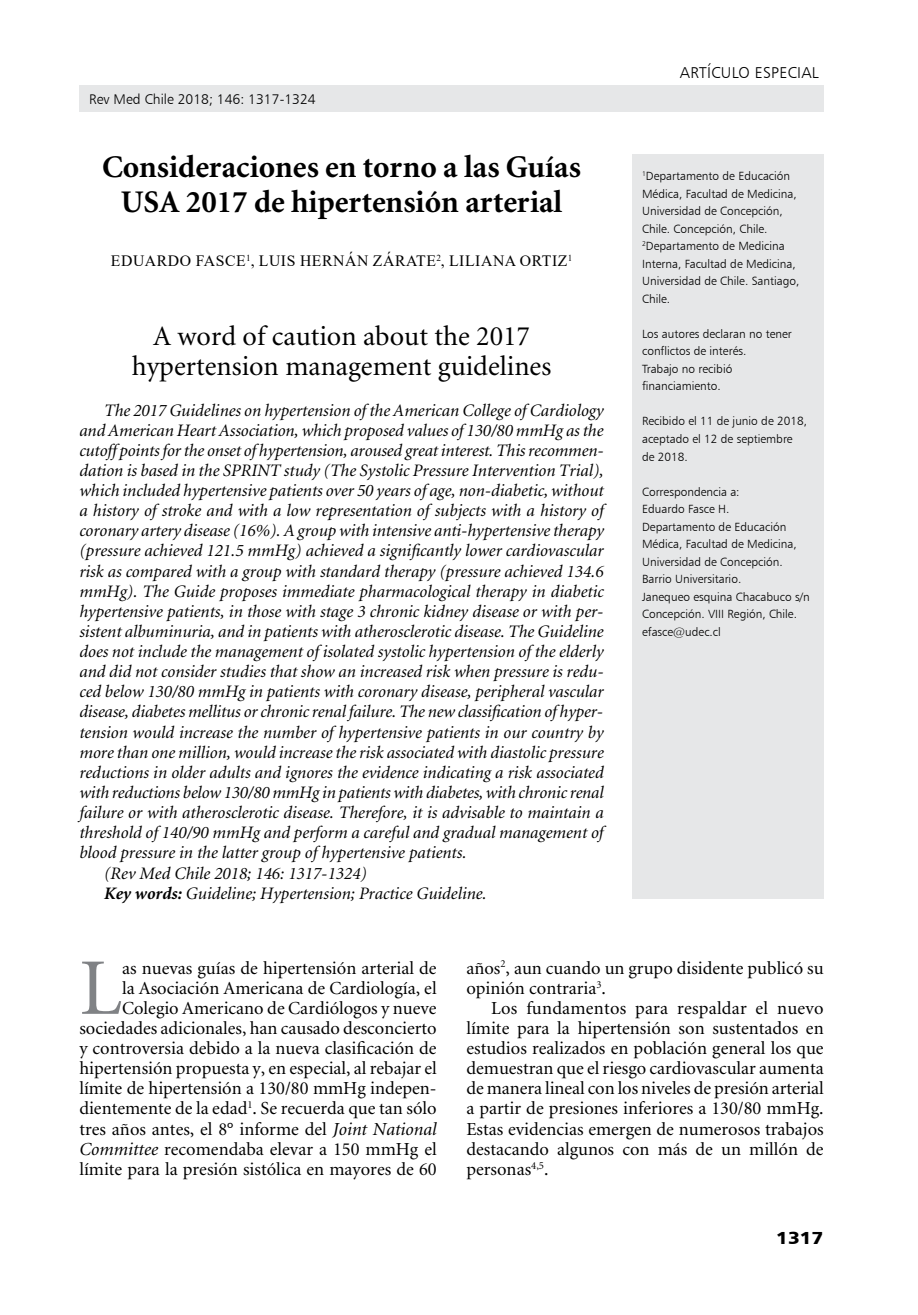
<style>
.page{position:relative;width:918px;height:1315px;background:#fff}
.page>*{position:absolute;margin:0;border:0;box-sizing:border-box;transform-origin:0 0}
.t1{font:80.33px "Minion";color:#808285}
.t2{font:700 31.5px/35px "Minion";color:#000;text-align:center}
.t3{font:28px/29.8px "Minion";color:#000;text-align:center}
.t4{font:18.38px/20.1px "Minion";color:#000;text-align:right}
.t5{font:italic 17.5px "Minion";color:#000}
.t6{font:17.5px "Humanist 777 BT Black B";color:#000;scale:1.1 1}
.t7{font:15.75px "Times New Roman";letter-spacing:.035em;color:#000}
.t8{font:15.75px "Humanist 777 BT Light B";color:#000}
.t9{font:14px "Humanist 777 BT Light B";color:#000}
.t10{font:11.9px/17.5px "Humanist 777 BT Light B";color:#000}
.s1{font-weight:700}
.s2{font-style:italic}
</style>
<div class="page">
<div style="left:79px;top:85px;width:744px;height:26px;background:#e6e7e8"></div>
<div style="left:632px;top:154px;width:191px;height:744px;background:#e6e7e8"></div>
<p class="t9" style="left:89px;top:90px;width:228px">Rev Med Chile 2018; 146: 1317-1324</p>
<h2 class="t2" style="left:102px;top:151px;width:480px">Consideraciones en torno a las Guías<br>USA 2017 de hipertensión arterial</h2>
<p class="t7" style="left:111px;top:250px;width:463px">EDUARDO FASCE<sup>1</sup>, LUIS HERNÁN ZÁRATE<sup>2</sup>, LILIANA ORTIZ<sup>1</sup></p>
<h3 class="t3" style="left:132px;top:323px;width:421px">A word of caution about the 2017 hypertension management guidelines</h3>
<p class="t5" style="left:104px;top:401px;width:501px">The 2017 Guidelines on hypertension of the American College of Cardiology</p>
<p class="t5" style="left:79px;top:421px;width:525px">and American Heart Association, which proposed values of 130/80 mmHg as the</p>
<p class="t5" style="left:79px;top:441px;width:526px">cutoff points for the onset of hypertension, aroused great interest. This recommen-</p>
<p class="t5" style="left:79px;top:462px;width:526px">dation is based in the SPRINT study (The Systolic Pressure Intervention Trial),</p>
<p class="t5" style="left:79px;top:482px;width:526px">which included hypertensive patients over 50 years of age, non-diabetic, without</p>
<p class="t5" style="left:79px;top:502px;width:526px">a history of stroke and with a low representation of subjects with a history of</p>
<p class="t5" style="left:79px;top:522px;width:526px">coronary artery disease (16%). A group with intensive anti-hypertensive therapy</p>
<p class="t5" style="left:79px;top:542px;width:526px">(pressure achieved 121.5 mmHg) achieved a significantly lower cardiovascular</p>
<p class="t5" style="left:79px;top:562px;width:526px">risk as compared with a group with standard therapy (pressure achieved 134.6</p>
<p class="t5" style="left:79px;top:582px;width:526px">mmHg). The Guide proposes immediate pharmacological therapy in diabetic</p>
<p class="t5" style="left:79px;top:602px;width:526px">hypertensive patients, in those with stage 3 chronic kidney disease or with per-</p>
<p class="t5" style="left:79px;top:623px;width:526px">sistent albuminuria, and in patients with atherosclerotic disease. The Guideline</p>
<p class="t5" style="left:79px;top:643px;width:526px">does not include the management of isolated systolic hypertension of the elderly</p>
<p class="t5" style="left:79px;top:663px;width:526px">and did not consider studies that show an increased risk when pressure is redu-</p>
<p class="t5" style="left:79px;top:683px;width:526px">ced below 130/80 mmHg in patients with coronary disease, peripheral vascular</p>
<p class="t5" style="left:79px;top:703px;width:525px">disease, diabetes mellitus or chronic renal failure. The new classification of hyper-</p>
<p class="t5" style="left:79px;top:723px;width:526px">tension would increase the number of hypertensive patients in our country by</p>
<p class="t5" style="left:79px;top:743px;width:526px">more than one million, would increase the risk associated with diastolic pressure</p>
<p class="t5" style="left:79px;top:763px;width:526px">reductions in older adults and ignores the evidence indicating a risk associated</p>
<p class="t5" style="left:79px;top:784px;width:526px">with reductions below 130/80 mmHg in patients with diabetes, with chronic renal</p>
<p class="t5" style="left:79px;top:804px;width:526px">failure or with atherosclerotic disease. Therefore, it is advisable to maintain a</p>
<p class="t5" style="left:79px;top:824px;width:526px">threshold of 140/90 mmHg and perform a careful and gradual management of</p>
<p class="t5" style="left:79px;top:844px;width:389px">blood pressure in the latter group of hypertensive patients.</p>
<p class="t5" style="left:104px;top:864px;width:264px">(Rev Med Chile 2018; 146: 1317-1324)</p>
<p class="t5" style="left:104px;top:884px;width:384px"><span class="s1">Key words:</span> Guideline; Hypertension; Practice Guideline.</p>
<p class="t8" style="left:680px;top:63px;width:41px">Artículo</p>
<p class="t8" style="left:755px;top:63px;width:18px">Especial</p>
<p class="t10" style="left:642px;top:167px;width:159px"><sup>1</sup>Departamento de Educación<br>Médica, Facultad de Medicina,<br>Universidad de Concepción,<br>Chile. Concepción, Chile.<br><sup>2</sup>Departamento de Medicina<br>Interna, Facultad de Medicina,<br>Universidad de Chile. Santiago,<br>Chile.</p>
<p class="t10" style="left:642px;top:325px;width:151px">Los autores declaran no tener conflictos de interés.<br>Trabajo no recibió financiamiento.</p>
<p class="t10" style="left:642px;top:412px;width:166px">Recibido el 11 de junio de 2018, aceptado el 12 de septiembre de 2018.</p>
<p class="t10" style="left:642px;top:482px;width:169px">Correspondencia a:<br>Eduardo Fasce H.<br>Departamento de Educación<br>Médica, Facultad de Medicina,<br>Universidad de Concepción.<br>Barrio Universitario.<br>Janequeo esquina Chacabuco s/n<br>Concepción. VIII Región, Chile. efasce@udec.cl</p>
<p class="t4" style="left:79px;top:958px;width:359px">as nuevas guías de hipertensión arterial de<br>la Asociación Americana de Cardiología, el Colegio Americano de Cardiólogos y nueve sociedades adicionales, han causado desconcierto y controversia debido a la nueva clasificación de hipertensión propuesta y, en especial, al rebajar el límite de hipertensión a 130/80 mmHg indepen&shy;dientemente de la edad<sup>1</sup>. Se recuerda que tan sólo tres años antes, el 8° informe del <span class="s2">Joint National Committee</span> recomendaba elevar a 150 mmHg el límite para la presión sistólica en mayores de 60</p>
<p class="t4" style="left:466px;top:958px;width:359px;text-align:left">años<sup>2</sup>, aun cuando un grupo disidente publicó su opinión contraria<sup>3</sup>.</p>
<h1 class="t1" style="left:79px;top:948px;width:44px">L</h1>
<p class="t4" style="left:466px;top:998px;width:359px;text-align:justify;text-indent:25px">Los fundamentos para respaldar el nuevo límite para la hipertensión son sustentados en estudios realizados en población general los que demuestran que el riesgo cardiovascular aumenta de manera lineal con los niveles de presión arterial a partir de presiones inferiores a 130/80 mmHg.<br>Estas evidencias emergen de numerosos trabajos destacando algunos con más de un millón de personas<sup>4,5</sup>.</p>
<p class="t6" style="left:776px;top:1226px;width:45px">1317</p>
</div>
